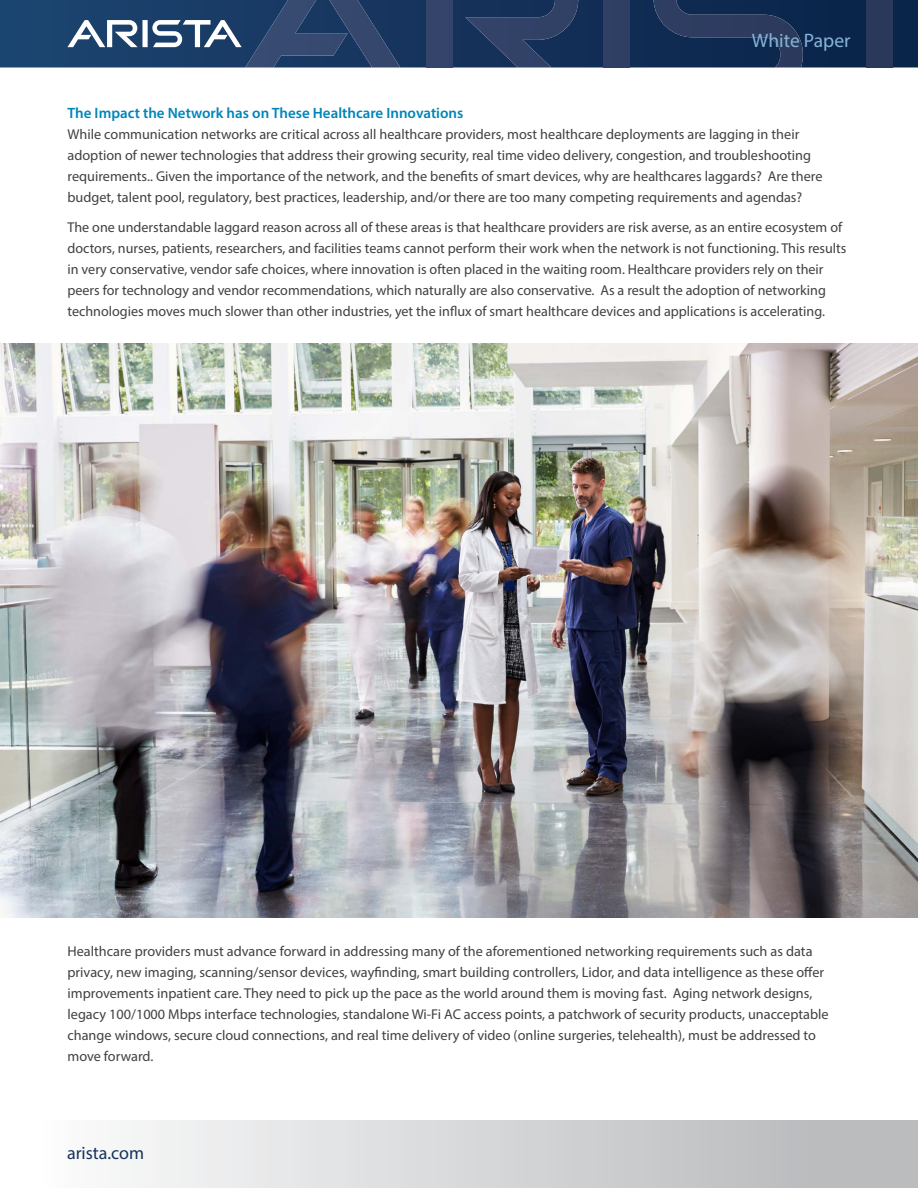
<style>
.page{position:relative;width:918px;height:1188px;background:#fff}
.page>*{position:absolute;margin:0;border:0;box-sizing:border-box;transform-origin:0 0}
.t1{font:19.5px "Myriad Pro";color:#86b4d6}
.t2{font:18px "Myriad Pro";color:#16325c}
.t3{font:600 15px "Myriad Pro";color:#0085b8}
.t4{font:14.25px/21px "Myriad Pro";color:#414042}
</style>
<div class="page">
<svg style="left:0;top:0;width:918px;height:68px;background:#14335a"></svg>
<div style="left:426px;top:0;width:26px;height:68px;background:#34446a"></div>
<svg style="left:465px;top:0;width:113px;height:68px;background:#233a60"></svg>
<svg style="left:67px;top:0;width:333px;height:68px;background:#345076"></svg>
<div style="left:604px;top:0;width:26px;height:68px;background:#2f3f63"></div>
<svg style="left:654px;top:0;width:149px;height:68px;background:#1c3257"></svg>
<div style="left:867px;top:0;width:26px;height:68px;background:#2a385a"></div>
<div style="left:0;top:1120px;width:918px;height:68px;background:linear-gradient(to right,#fff,#b3b5b7)"></div>
<img style="left:0;top:343px;width:918px;height:574px">
<h1 class="t1" style="left:752px;top:29px;width:100px">White Paper</h1>
<p class="t3" style="left:68px;top:104px;width:397px">The Impact the Network has on These Healthcare Innovations</p>
<p class="t4" style="left:68px;top:124px;width:757px">While communication networks are critical across all healthcare providers, most healthcare deployments are lagging in their adoption of newer technologies that address their growing security, real time video delivery, congestion, and troubleshooting requirements.. Given the importance of the network, and the benefits of smart devices, why are healthcares laggards? Are there budget, talent pool, regulatory, best practices, leadership, and/or there are too many competing requirements and agendas?</p>
<p class="t4" style="left:68px;top:217px;width:780px">The one understandable laggard reason across all of these areas is that healthcare providers are risk averse, as an entire ecosystem of doctors, nurses, patients, researchers, and facilities teams cannot perform their work when the network is not functioning. This results in very conservative, vendor safe choices, where innovation is often placed in the waiting room. Healthcare providers rely on their peers for technology and vendor recommendations, which naturally are also conservative. As a result the adoption of networking technologies moves much slower than other industries, yet the influx of smart healthcare devices and applications is accelerating.</p>
<p class="t4" style="left:68px;top:940px;width:763px">Healthcare providers must advance forward in addressing many of the aforementioned networking requirements such as data privacy, new imaging, scanning/sensor devices, wayfinding, smart building controllers, Lidor, and data intelligence as these offer improvements inpatient care. They need to pick up the pace as the world around them is moving fast. Aging network designs, legacy 100/1000 Mbps interface technologies, standalone Wi-Fi AC access points, a patchwork of security products, unacceptable change windows, secure cloud connections, and real time delivery of video (online surgeries, telehealth), must be addressed to move forward.</p>
<p class="t2" style="left:67px;top:1142px;width:79px">arista.com</p>
</div>
